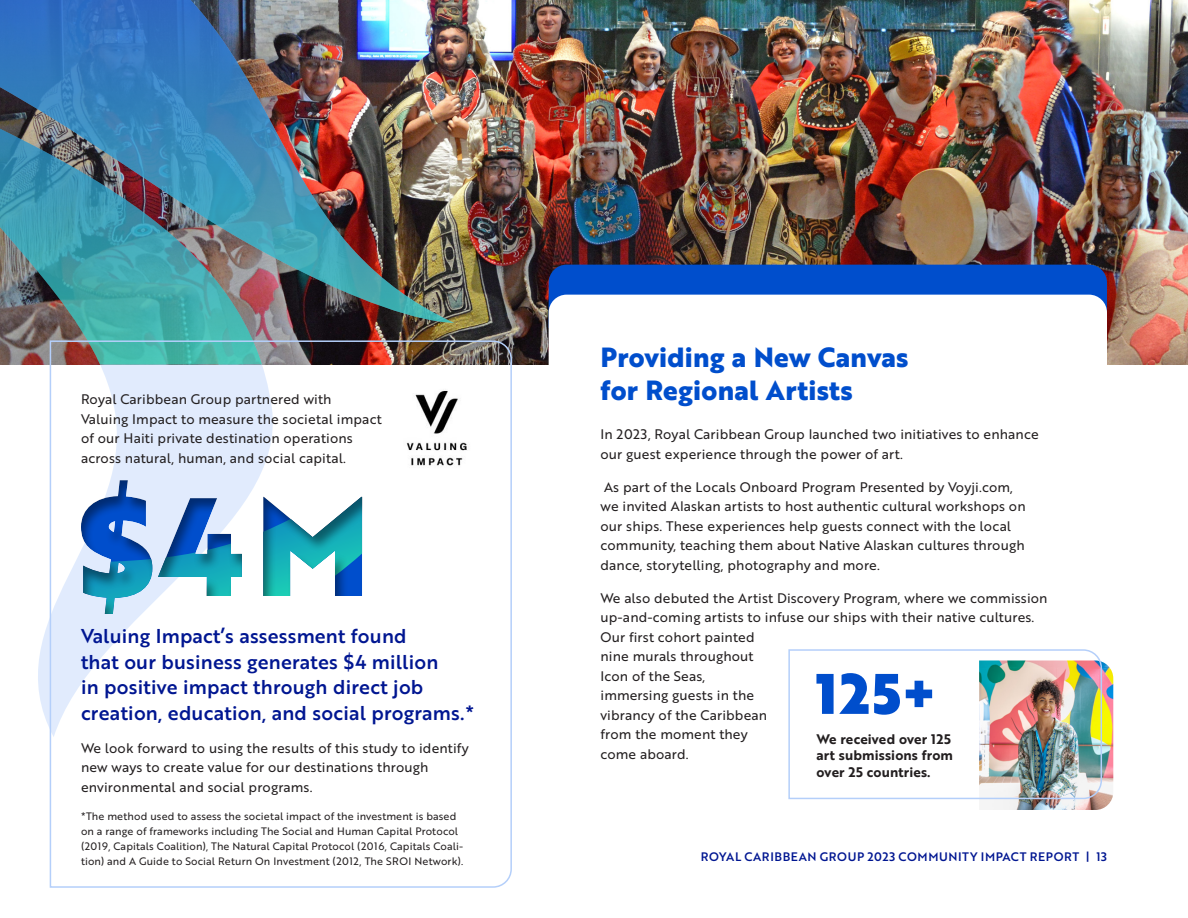
<style>
.page{position:relative;width:1188px;height:918px;background:#fff}
.page>*{position:absolute;margin:0;border:0;box-sizing:border-box;transform-origin:0 0}
.Impact_stat_data_left{font:55.5px "Brother 1816 Black";color:#004ecc}
.t1{font:700 27px/33px "Brother 1816 Extra";letter-spacing:.01em;color:#004ecc}
.Body_big{font:19.5px/25.5px "Brother 1816 Medium";letter-spacing:.01em;color:#001691}
.Body_1{font:13.5px/19.5px "Brother 1816 Regular";letter-spacing:.01em;color:#231f20}
.Body_big-2{font:13.5px/19.5px "Brother 1816 Regular";letter-spacing:.01em;color:#231f20}
.Impact_stat_description_left{font:13.5px/16.5px "Brother 1816 Bold";letter-spacing:.01em;color:#231f20}
.t2{font:12px "Brother 1816 Medium";letter-spacing:.05em;color:#001691}
.Asterisk_footnote{font:10.5px/15px "Brother 1816 Regular";letter-spacing:.01em;color:#231f20}
</style>
<div class="page">
<img style="left:454px;top:0;width:734px;height:364px">
<svg style="left:0;top:364px;width:49px;height:363px"></svg>
<img style="left:0;top:0;width:454px;height:364px">
<div style="left:549px;top:265px;width:558px;height:30px;background:#004ecc"></div>
<svg style="left:549px;top:295px;width:558px;height:69px"></svg>
<img style="left:992px;top:662px;width:121px;height:148px">
<img style="left:788px;top:649px;width:315px;height:151px">
<svg style="left:49px;top:340px;width:464px;height:548px"></svg>
<img style="left:403px;top:388px;width:68px;height:81px">
<div style="left:79px;top:480px;width:283px;height:135px;background:#231f20;opacity:.5"></div>
<p class="Body_1" style="left:81px;top:389px;width:302px">Royal Caribbean Group partnered with Valuing Impact to measure the societal impact of our Haiti private destination operations across natural, human, and social capital.</p>
<p class="Body_big" style="left:81px;top:623px;width:395px">Valuing Impact’s assessment found<br>that our business generates $4 million<br>in positive impact through direct job creation, education, and social programs.*</p>
<p class="Body_big-2" style="left:81px;top:737px;width:389px">We look forward to using the results of this study to identify new ways to create value for our destinations through environmental and social programs.</p>
<p class="Asterisk_footnote" style="left:81px;top:808px;width:384px">*The method used to assess the societal impact of the investment is based on a range of frameworks including The Social and Human Capital Protocol (2019, Capitals Coalition), The Natural Capital Protocol (2016, Capitals Coali&shy;tion) and A Guide to Social Return On Investment (2012, The SROI Network).</p>
<h3 class="t1" style="left:601px;top:340px;width:310px">Providing a New Canvas for Regional Artists</h3>
<p class="Body_1" style="left:601px;top:424px;width:440px">In 2023, Royal Caribbean Group launched two initiatives to enhance our guest experience through the power of art.</p>
<p class="Body_1" style="left:601px;top:477px;width:427px">As part of the Locals Onboard Program Presented by Voyji.com, we invited Alaskan artists to host authentic cultural workshops on our ships. These experiences help guests connect with the local community, teaching them about Native Alaskan cultures through dance, storytelling, photography and more.</p>
<p class="Body_1" style="left:601px;top:588px;width:449px">We also debuted the Artist Discovery Program, where we commission up-and-coming artists to infuse our ships with their native cultures.<br>Our first cohort painted<br>nine murals throughout<br>Icon of the Seas,<br>immersing guests in the<br>vibrancy of the Caribbean<br>from the moment they<br>come aboard.</p>
<p class="Impact_stat_data_left" style="left:816px;top:651px;width:121px">125+</p>
<p class="Impact_stat_description_left" style="left:816px;top:730px;width:138px">We received over 125 art submissions from over 25 countries.</p>
<p class="t2" style="left:701px;top:847px;width:408px">ROYAL CARIBBEAN GROUP 2023 COMMUNITY IMPACT REPORT | 13</p>
</div>
